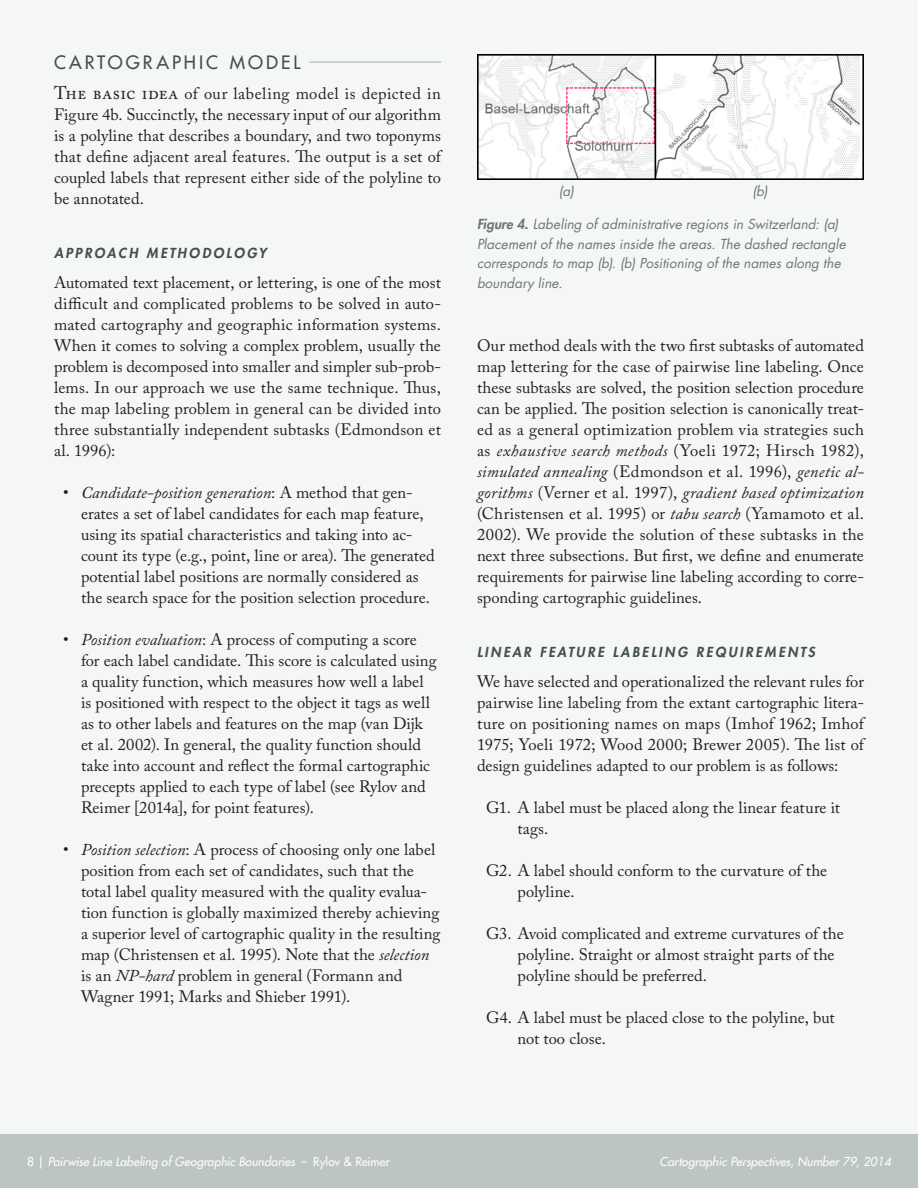
<style>
.page{position:relative;width:918px;height:1188px;background:#fff}
.page>*{position:absolute;margin:0;border:0;box-sizing:border-box;transform-origin:0 0}
.Greater_Header{font:500 18px "Futura Std";letter-spacing:.17em;color:#42504a}
.Main_Body_Text{font:16.5px/21px "Adobe Caslon Pro";letter-spacing:.005em;color:#231f20}
.Main_Body_Text-2{font:16.5px/21px "Adobe Caslon Pro";letter-spacing:-.025em;color:#231f20}
.Figure_Caption{font:italic 13.5px/19.5px "Futura Std";letter-spacing:.005em;color:#6c7973}
.Lesser_Header{font:italic 800 13.5px "Futura Std";letter-spacing:.175em;color:#42504a}
.t1{font:italic 500 12px "Futura Std";color:#fff}
.s1{font-size:18px}
.s2{font-style:italic}
.s3{font-weight:800}
.s4{font-style:normal}
</style>
<div class="page">
<div style="left:0;top:1134px;width:918px;height:54px;background:#bdc5c2"></div>
<div style="left:0;top:0;width:918px;height:1134px;background:#f5f6f6"></div>
<hr style="left:54px;top:61px;width:387px;height:2px;background:#bdc5c2">
<hr style="left:54px;top:61px;width:255px;height:3px;background:#f5f6f6">
<img style="left:477px;top:54px;width:387px;height:125px">
<p class="Greater_Header" style="left:54px;top:51px;width:248px">CARTOGRAPHIC MODEL</p>
<p class="Main_Body_Text" style="left:54px;top:83px;width:391px"><span class="s1">The basic idea</span> of our labeling model is depicted in Figure 4b. Succinctly, the necessary input of our algorithm is a polyline that describes a boundary, and two toponyms that define adjacent areal features. The output is a set of coupled labels that represent either side of the polyline to be annotated.</p>
<p class="Lesser_Header" style="left:54px;top:244px;width:214px">APPROACH METHODOLOGY</p>
<p class="Main_Body_Text" style="left:54px;top:272px;width:389px;text-align:justify">Automated text placement, or lettering, is one of the most difficult and complicated problems to be solved in auto&shy;mated cartography and geographic information systems.<br>When it comes to solving a complex problem, usually the problem is decomposed into smaller and simpler sub-prob&shy;lems. In our approach we use the same technique. Thus, the map labeling problem in general can be divided into three substantially independent subtasks (Edmondson et al. 1996):</p>
<p class="Main_Body_Text" style="left:81px;top:482px;width:355px;text-indent:-18px">• <span class="s2">Candidate-position generation</span>: A method that gen&shy;erates a set of label candidates for each map feature, using its spatial characteristics and taking into ac&shy;count its type (e.g., point, line or area). The generated potential label positions are normally considered as the search space for the position selection procedure.</p>
<p class="Main_Body_Text" style="left:81px;top:629px;width:357px;text-indent:-18px">• <span class="s2">Position evaluation</span>: A process of computing a score for each label candidate. This score is calculated using a quality function, which measures how well a label is positioned with respect to the object it tags as well as to other labels and features on the map (van Dijk et al. 2002). In general, the quality function should take into account and reflect the formal cartographic precepts applied to each type of label (see Rylov and Reimer [2014a], for point features).</p>
<p class="Main_Body_Text" style="left:81px;top:839px;width:361px;text-indent:-18px">• <span class="s2">Position selection</span>: A process of choosing only one label position from each set of candidates, such that the total label quality measured with the quality evalua&shy;tion function is globally maximized thereby achieving a superior level of cartographic quality in the resulting map (Christensen et al. 1995). Note that the <span class="s2">selection </span>is an <span class="s2">NP-hard</span> problem in general (Formann and Wagner 1991; Marks and Shieber 1991).</p>
<p class="Figure_Caption" style="left:559px;top:182px;width:17px">(a)</p>
<p class="Figure_Caption" style="left:752px;top:182px;width:17px">(b)</p>
<p class="Figure_Caption" style="left:477px;top:215px;width:370px"><span class="s3">Figure 4.</span> Labeling of administrative regions in Switzerland: (a)<br>Placement of the names inside the areas. The dashed rectangle corresponds to map (b). (b) Positioning of the names along the boundary line.</p>
<p class="Main_Body_Text" style="left:477px;top:335px;width:389px;text-align:justify">Our method deals with the two first subtasks of automated map lettering for the case of pairwise line labeling. Once these subtasks are solved, the position selection procedure can be applied. The position selection is canonically treat&shy;ed as a general optimization problem via strategies such as <span class="s2">exhaustive search methods</span> (Yoeli 1972; Hirsch 1982), <span class="s2">simulated annealing</span> (Edmondson et al. 1996), <span class="s2">genetic al&shy;gorithms</span> (Verner et al. 1997), <span class="s2">gradient based optimization </span>(Christensen et al. 1995) or <span class="s2">tabu search</span> (Yamamoto et al.<br>2002). We provide the solution of these subtasks in the next three subsections. But first, we define and enumerate requirements for pairwise line labeling according to corre&shy;sponding cartographic guidelines.</p>
<p class="Lesser_Header" style="left:477px;top:643px;width:339px">LINEAR FEATURE LABELING REQUIREMENTS</p>
<p class="Main_Body_Text" style="left:477px;top:671px;width:391px">We have selected and operationalized the relevant rules for pairwise line labeling from the extant cartographic litera&shy;ture on positioning names on maps (Imhof 1962; Imhof 1975; Yoeli 1972; Wood 2000; Brewer 2005). The list of design guidelines adapted to our problem is as follows:</p>
<p class="Main_Body_Text" style="left:518px;top:797px;width:324px;text-indent:-32px">G1. A label must be placed along the linear feature it tags.</p>
<p class="Main_Body_Text" style="left:518px;top:860px;width:311px;text-indent:-32px">G2. A label should conform to the curvature of the polyline.</p>
<p class="Main_Body_Text-2" style="left:518px;top:923px;width:328px;text-indent:-32px">G3. Avoid complicated and extreme curvatures of the polyline. Straight or almost straight parts of the polyline should be preferred.</p>
<p class="Main_Body_Text" style="left:518px;top:1007px;width:319px;text-indent:-32px">G4. A label must be placed close to the polyline, but not too close.</p>
<p class="t1" style="left:27px;top:1154px;width:364px"><span class="s4">8 |</span> Pairwise Line Labeling of Geographic Boundaries <span class="s4">– Rylov &amp; Reimer</span></p>
<p class="t1" style="left:660px;top:1154px;width:233px">Cartographic Perspectives, Number 79, 2014</p>
</div>
